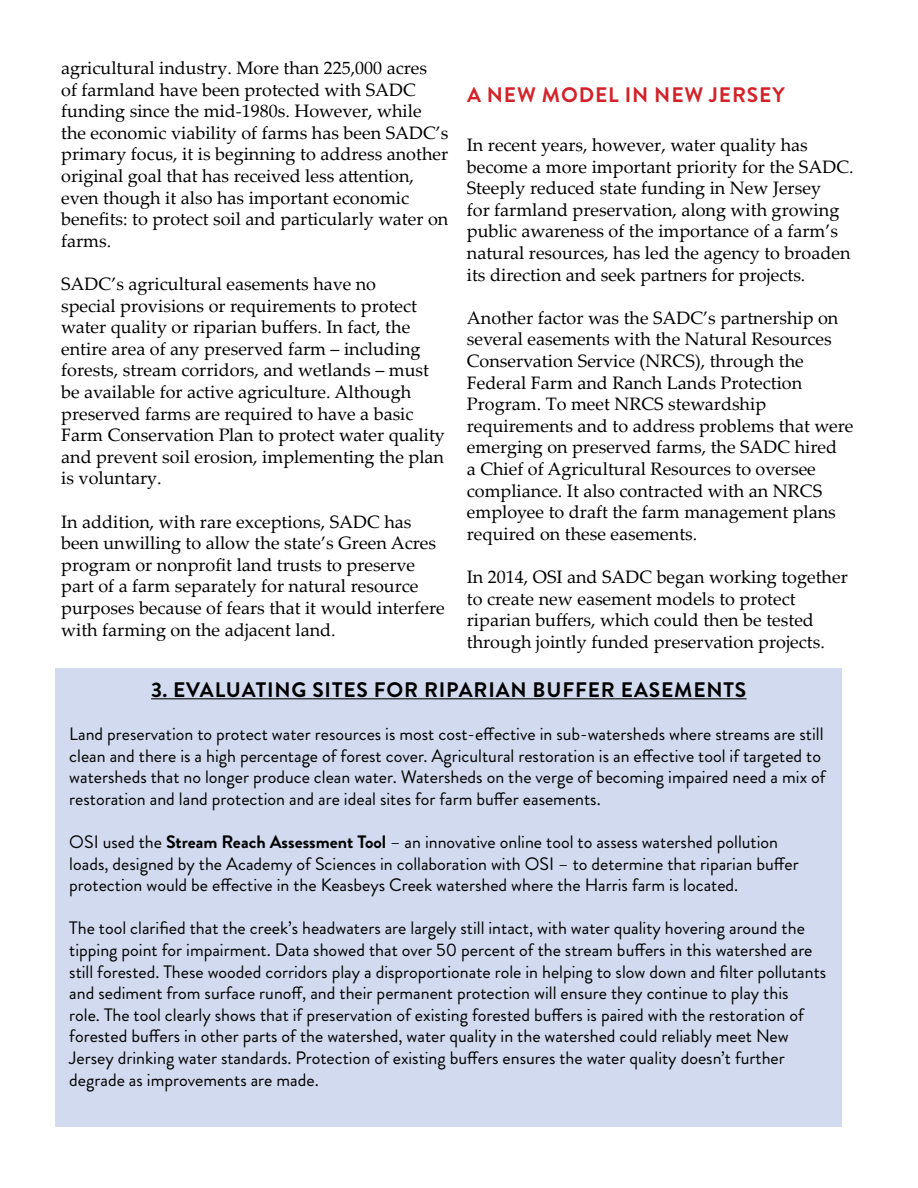
<style>
.page{position:relative;width:918px;height:1188px;background:#fff}
.page>*{position:absolute;margin:0;border:0;box-sizing:border-box;transform-origin:0 0}
.t1{font:700 21px "Brandon Grotesque";letter-spacing:.04em;color:#000}
.t2{font:700 21px "Brandon Grotesque";letter-spacing:.04em;color:#d2232a}
.t3{font:18px/21.6px "Palatino Linotype";color:#000}
.t4{font:18px/21.6px "Brandon Grotesque";color:#000}
.s1{font-weight:700}
</style>
<div class="page">
<div style="left:56px;top:669px;width:786px;height:458px;background:#d1daef"></div>
<hr style="left:151px;top:698px;width:596px;height:1px;background:#000">
<p class="t3" style="left:61px;top:56px;width:389px">agricultural industry. More than 225,000 acres<br>of farmland have been protected with SADC funding since the mid-1980s. However, while the economic viability of farms has been SADC’s primary focus, it is beginning to address another original goal that has received less attention, even though it also has important economic benefits: to protect soil and particularly water on farms.</p>
<p class="t3" style="left:61px;top:272px;width:385px">SADC’s agricultural easements have no<br>special provisions or requirements to protect water quality or riparian buffers. In fact, the entire area of any preserved farm – including forests, stream corridors, and wetlands – must be available for active agriculture. Although preserved farms are required to have a basic Farm Conservation Plan to protect water quality and prevent soil erosion, implementing the plan is voluntary.</p>
<p class="t3" style="left:61px;top:510px;width:385px">In addition, with rare exceptions, SADC has been unwilling to allow the state’s Green Acres program or nonprofit land trusts to preserve part of a farm separately for natural resource purposes because of fears that it would interfere with farming on the adjacent land.</p>
<p class="t2" style="left:467px;top:81px;width:319px">A NEW MODEL IN NEW JERSEY</p>
<p class="t3" style="left:467px;top:133px;width:388px">In recent years, however, water quality has become a more important priority for the SADC.<br>Steeply reduced state funding in New Jersey<br>for farmland preservation, along with growing public awareness of the importance of a farm’s natural resources, has led the agency to broaden its direction and seek partners for projects.</p>
<p class="t3" style="left:467px;top:306px;width:388px">Another factor was the SADC’s partnership on several easements with the Natural Resources Conservation Service (NRCS), through the Federal Farm and Ranch Lands Protection Program. To meet NRCS stewardship requirements and to address problems that were emerging on preserved farms, the SADC hired<br>a Chief of Agricultural Resources to oversee compliance. It also contracted with an NRCS employee to draft the farm management plans required on these easements.</p>
<p class="t3" style="left:467px;top:565px;width:382px">In 2014, OSI and SADC began working together to create new easement models to protect riparian buffers, which could then be tested through jointly funded preservation projects.</p>
<p class="t1" style="left:151px;top:675px;width:597px">3. EVALUATING SITES FOR RIPARIAN BUFFER EASEMENTS</p>
<p class="t4" style="left:69px;top:723px;width:758px">Land preservation to protect water resources is most cost-effective in sub-watersheds where streams are still clean and there is a high percentage of forest cover. Agricultural restoration is an effective tool if targeted to watersheds that no longer produce clean water. Watersheds on the verge of becoming impaired need a mix of restoration and land protection and are ideal sites for farm buffer easements.</p>
<p class="t4" style="left:69px;top:831px;width:731px">OSI used the <span class="s1">Stream Reach Assessment Tool</span> – an innovative online tool to assess watershed pollution loads, designed by the Academy of Sciences in collaboration with OSI – to determine that riparian buffer protection would be effective in the Keasbeys Creek watershed where the Harris farm is located.</p>
<p class="t4" style="left:69px;top:918px;width:759px">The tool clarified that the creek’s headwaters are largely still intact, with water quality hovering around the tipping point for impairment. Data showed that over 50 percent of the stream buffers in this watershed are still forested. These wooded corridors play a disproportionate role in helping to slow down and filter pollutants and sediment from surface runoff, and their permanent protection will ensure they continue to play this<br>role. The tool clearly shows that if preservation of existing forested buffers is paired with the restoration of forested buffers in other parts of the watershed, water quality in the watershed could reliably meet New Jersey drinking water standards. Protection of existing buffers ensures the water quality doesn’t further degrade as improvements are made.</p>
</div>
